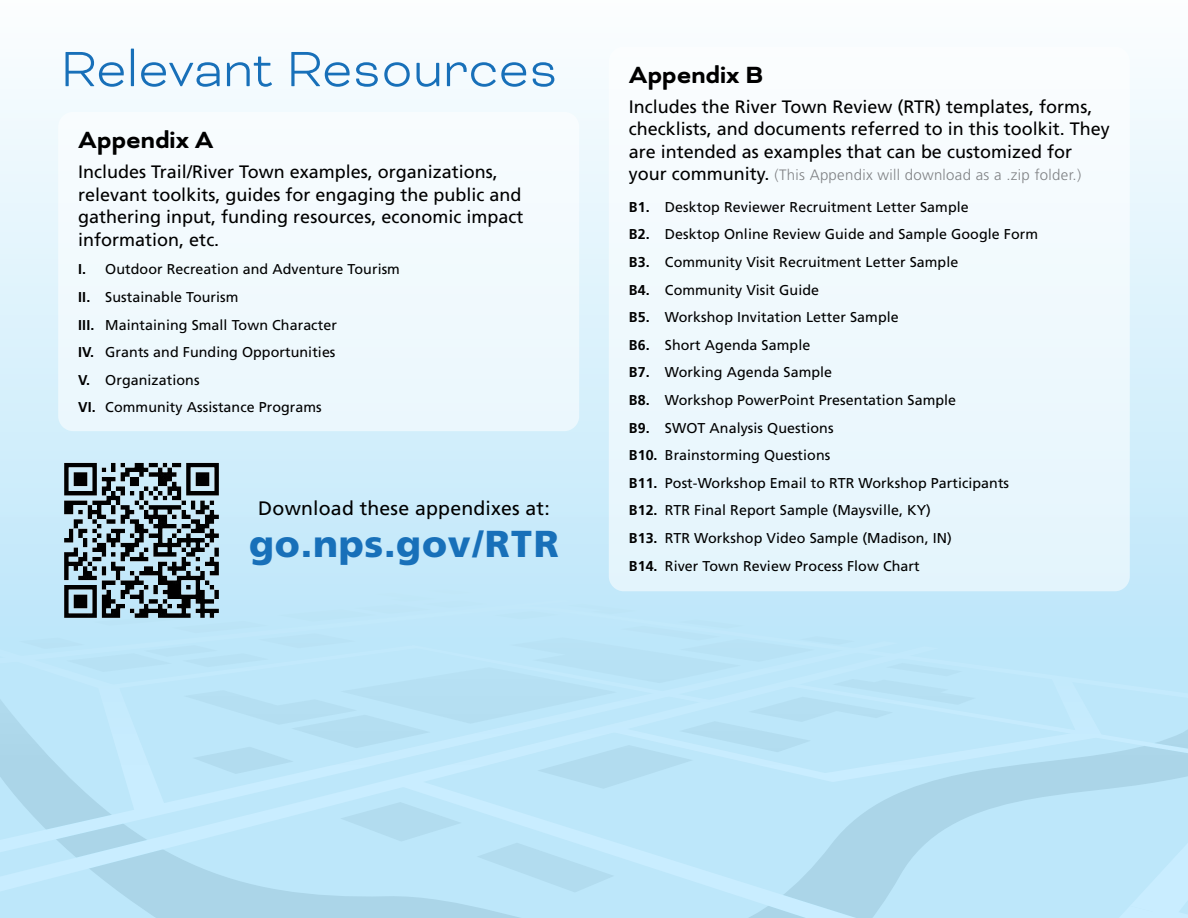
<style>
.page{position:relative;width:1188px;height:918px;background:#fff}
.page>*{position:absolute;margin:0;border:0;box-sizing:border-box;transform-origin:0 0}
.H2_Step_Titles{font:300 57px "Bicyclette";color:#1870b9}
.t1{font:900 37.5px "Frutiger LT Std";letter-spacing:.02em;color:#1870b9}
.H2_Intro_Sections_Ti{font:700 27px "Bicyclette";color:#000}
.t2{font:19.5px "Frutiger LT Std";letter-spacing:.01em;color:#000}
.H2_Intro_Sections_Ti-2{font:18px/22.5px "Frutiger LT Std";color:#000}
.H2_Intro_Sections_Ti-3{font:300 15px "Frutiger LT Std";letter-spacing:.02em;color:#808285}
.t3{font:14.25px "Frutiger LT Std";letter-spacing:.005em;color:#000}
.s1{font-weight:700}
.s2{font-weight:400;font-size:18px;color:#000}
</style>
<div class="page">
<svg style="left:0;top:78px;width:1188px;height:440px"></svg>
<div style="left:0;top:518px;width:1188px;height:400px;background:#bde7fa"></div>
<img style="left:53px;top:453px;width:176px;height:165px">
<div style="left:609px;top:47px;width:521px;height:544px;background:#eff9fd;border-radius:15px"></div>
<div style="left:58px;top:112px;width:521px;height:319px;background:#f1fafd;border-radius:15px"></div>
<p class="H2_Step_Titles" style="left:60px;top:36px;width:499px">Relevant Resources</p>
<p class="H2_Intro_Sections_Ti" style="left:78px;top:124px;width:137px">Appendix A</p>
<p class="H2_Intro_Sections_Ti-2" style="left:78px;top:161px;width:447px">Includes Trail/River Town examples, organizations, relevant toolkits, guides for engaging the public and gathering input, funding resources, economic impact information, etc.</p>
<p class="t3" style="left:78px;top:261px;width:323px"><span class="s1">I.</span> Outdoor Recreation and Adventure Tourism</p>
<p class="t3" style="left:78px;top:289px;width:162px"><span class="s1">II.</span> Sustainable Tourism</p>
<p class="t3" style="left:78px;top:316px;width:260px"><span class="s1">III.</span> Maintaining Small Town Character</p>
<p class="t3" style="left:78px;top:344px;width:259px"><span class="s1">IV.</span> Grants and Funding Opportunities</p>
<p class="t3" style="left:78px;top:371px;width:123px"><span class="s1">V.</span> Organizations</p>
<p class="t3" style="left:78px;top:399px;width:245px"><span class="s1">VI.</span> Community Assistance Programs</p>
<p class="t2" style="left:258px;top:497px;width:293px">Download these appendixes at:</p>
<p class="t1" style="left:249px;top:521px;width:311px">go.nps.gov/RTR</p>
<p class="H2_Intro_Sections_Ti" style="left:629px;top:59px;width:136px">Appendix B</p>
<p class="H2_Intro_Sections_Ti-2" style="left:629px;top:95px;width:482px">Includes the River Town Review (RTR) templates, forms, checklists, and documents referred to in this toolkit. They are intended as examples that can be customized for</p>
<p class="H2_Intro_Sections_Ti-3" style="left:629px;top:166px;width:454px"><span class="s2">your community.</span> (This Appendix will download as a .zip folder.)</p>
<p class="t3" style="left:629px;top:198px;width:341px"><span class="s1">B1.</span> Desktop Reviewer Recruitment Letter Sample</p>
<p class="t3" style="left:629px;top:226px;width:411px"><span class="s1">B2.</span> Desktop Online Review Guide and Sample Google Form</p>
<p class="t3" style="left:629px;top:254px;width:331px"><span class="s1">B3.</span> Community Visit Recruitment Letter Sample</p>
<p class="t3" style="left:629px;top:281px;width:192px"><span class="s1">B4.</span> Community Visit Guide</p>
<p class="t3" style="left:629px;top:309px;width:271px"><span class="s1">B5.</span> Workshop Invitation Letter Sample</p>
<p class="t3" style="left:629px;top:336px;width:183px"><span class="s1">B6.</span> Short Agenda Sample</p>
<p class="t3" style="left:629px;top:364px;width:205px"><span class="s1">B7.</span> Working Agenda Sample</p>
<p class="t3" style="left:629px;top:392px;width:329px"><span class="s1">B8.</span> Workshop PowerPoint Presentation Sample</p>
<p class="t3" style="left:629px;top:419px;width:206px"><span class="s1">B9.</span> SWOT Analysis Questions</p>
<p class="t3" style="left:629px;top:447px;width:203px"><span class="s1">B10.</span> Brainstorming Questions</p>
<p class="t3" style="left:629px;top:474px;width:382px"><span class="s1">B11.</span> Post-Workshop Email to RTR Workshop Participants</p>
<p class="t3" style="left:629px;top:502px;width:304px"><span class="s1">B12.</span> RTR Final Report Sample (Maysville, KY)</p>
<p class="t3" style="left:629px;top:530px;width:325px"><span class="s1">B13.</span> RTR Workshop Video Sample (Madison, IN)</p>
<p class="t3" style="left:629px;top:557px;width:292px"><span class="s1">B14.</span> River Town Review Process Flow Chart</p>
</div>
